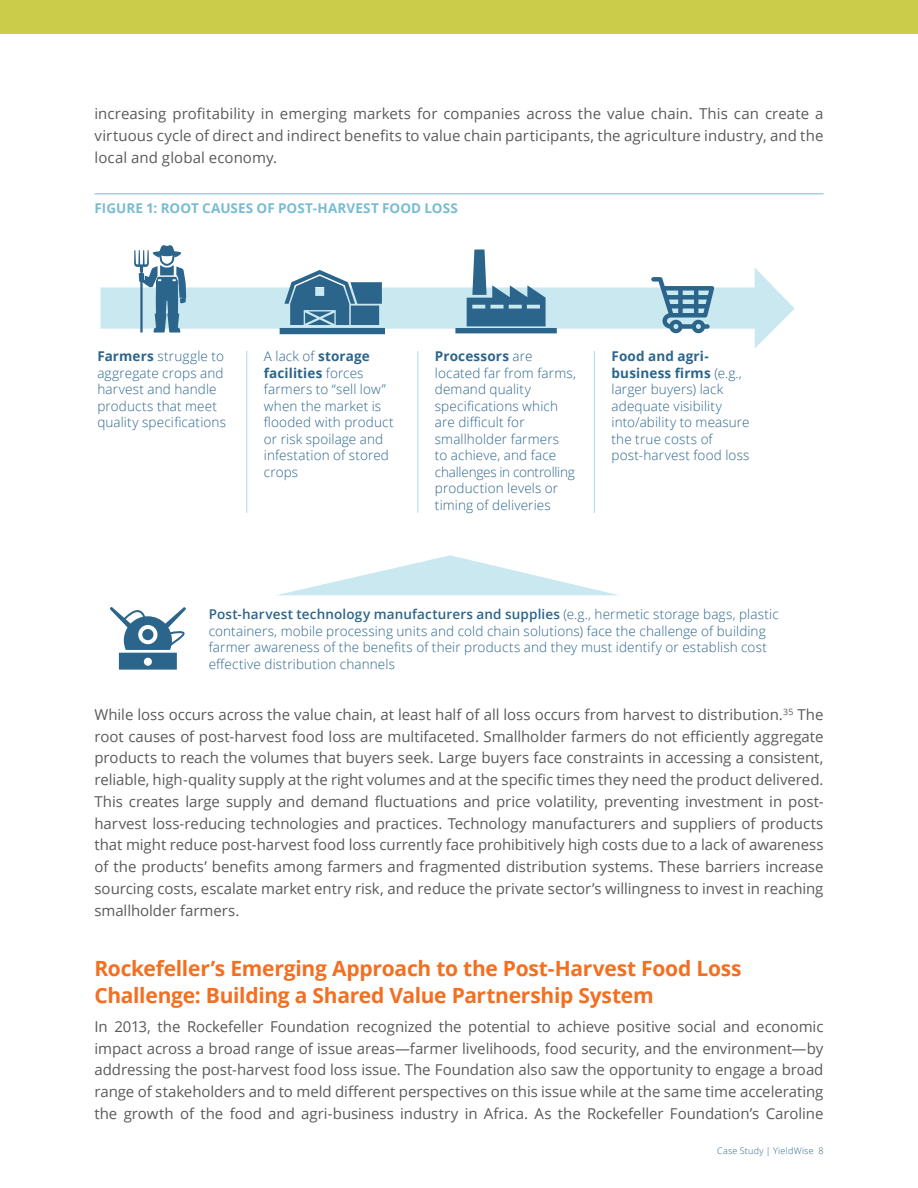
<style>
.page{position:relative;width:918px;height:1188px;background:#fff}
.page>*{position:absolute;margin:0;border:0;box-sizing:border-box;transform-origin:0 0}
.t1{font:700 21px/27px "Open Sans";letter-spacing:-.015em;color:#f36f21}
.t2{font:15px/21.8px "Open Sans";color:#5b5a5b;text-align:justify}
.t3{font:300 13.5px/16.5px "Open Sans";letter-spacing:.01em;color:#2c658b}
.t4{font:700 13.5px "Open Sans";letter-spacing:.005em;color:#79bbd2}
.t5{font:300 9px "Open Sans";letter-spacing:.03em;color:#2c658b}
.s1{font-weight:700}
.s2{font-weight:600}
</style>
<div class="page">
<div style="left:0;top:0;width:918px;height:34px;background:#cbcc49"></div>
<hr style="left:94px;top:194px;width:730px;height:1px;background:#79bbd2">
<hr style="left:246px;top:351px;width:1px;height:162px;background:#a9dbe8">
<hr style="left:417px;top:351px;width:1px;height:162px;background:#a9dbe8">
<hr style="left:594px;top:351px;width:1px;height:162px;background:#a9dbe8">
<svg style="left:101px;top:268px;width:694px;height:80px"></svg>
<svg style="left:278px;top:555px;width:339px;height:40px"></svg>
<svg style="left:134px;top:245px;width:52px;height:88px"></svg>
<svg style="left:455px;top:250px;width:102px;height:83px"></svg>
<svg style="left:280px;top:270px;width:105px;height:64px"></svg>
<svg style="left:651px;top:277px;width:63px;height:56px"></svg>
<svg style="left:110px;top:607px;width:76px;height:63px"></svg>
<p class="t2" style="left:94px;top:103px;width:730px">increasing profitability in emerging markets for companies across the value chain. This can create a virtuous cycle of direct and indirect benefits to value chain participants, the agriculture industry, and the local and global economy.</p>
<p class="t4" style="left:94px;top:198px;width:365px">FIGURE 1: ROOT CAUSES OF POST-HARVEST FOOD LOSS</p>
<p class="t3" style="left:264px;top:348px;width:131px">A lack of <span class="s1">storage facilities</span> forces farmers to “sell low” when the market is flooded with product or risk spoilage and infestation of stored crops</p>
<p class="t3" style="left:612px;top:348px;width:140px"><span class="s1">Food and agri&shy;business firms</span> (e.g., larger buyers) lack adequate visibility into/ability to measure the true costs of post-harvest food loss</p>
<p class="t3" style="left:97px;top:348px;width:130px"><span class="s1">Farmers</span> struggle to aggregate crops and harvest and handle products that meet quality specifications</p>
<p class="t3" style="left:435px;top:348px;width:142px"><span class="s1">Processors</span> are located far from farms, demand quality specifications which are difficult for smallholder farmers<br>to achieve, and face challenges in controlling production levels or timing of deliveries</p>
<p class="t3" style="left:209px;top:606px;width:572px"><span class="s2">Post-harvest technology manufacturers and supplies</span> (e.g., hermetic storage bags, plastic containers, mobile processing units and cold chain solutions) face the challenge of building farmer awareness of the benefits of their products and they must identify or establish cost effective distribution channels</p>
<p class="t2" style="left:94px;top:703px;width:731px">While loss occurs across the value chain, at least half of all loss occurs from harvest to distribution.<sup>35</sup> The root causes of post-harvest food loss are multifaceted. Smallholder farmers do not efficiently aggregate products to reach the volumes that buyers seek. Large buyers face constraints in accessing a consistent, reliable, high-quality supply at the right volumes and at the specific times they need the product delivered.<br>This creates large supply and demand fluctuations and price volatility, preventing investment in post&shy;harvest loss-reducing technologies and practices. Technology manufacturers and suppliers of products that might reduce post-harvest food loss currently face prohibitively high costs due to a lack of awareness of the products’ benefits among farmers and fragmented distribution systems. These barriers increase sourcing costs, escalate market entry risk, and reduce the private sector’s willingness to invest in reaching smallholder farmers.</p>
<h1 class="t1" style="left:94px;top:955px;width:649px">Rockefeller’s Emerging Approach to the Post-Harvest Food Loss<br>Challenge: Building a Shared Value Partnership System</h1>
<p class="t2" style="left:94px;top:1015px;width:731px">In 2013, the Rockefeller Foundation recognized the potential to achieve positive social and economic impact across a broad range of issue areas—farmer livelihoods, food security, and the environment—by addressing the post-harvest food loss issue. The Foundation also saw the opportunity to engage a broad range of stakeholders and to meld different perspectives on this issue while at the same time accelerating the growth of the food and agri-business industry in Africa. As the Rockefeller Foundation’s Caroline</p>
<p class="t5" style="left:717px;top:1145px;width:108px">Case Study | YieldWise 8</p>
</div>
